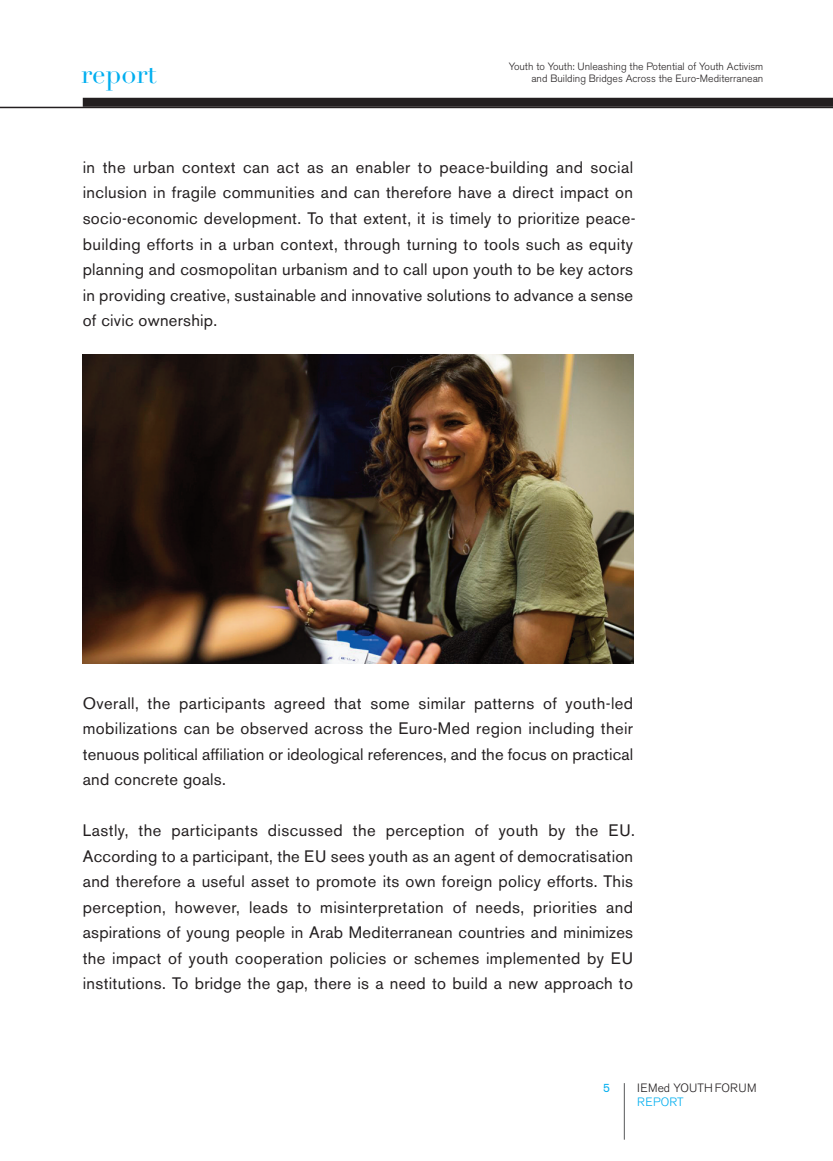
<style>
.page{position:relative;width:833px;height:1161px;background:#fff}
.page>*{position:absolute;margin:0;border:0;box-sizing:border-box;transform-origin:0 0}
.t1{font:27px "Didot LH";color:#00aeef}
.t2{font:16.5px/25.5px "Akzidenz Grotesk BE";letter-spacing:.02em;color:#231f20;text-align:justify}
.t3{font:300 12px "Akzidenz Grotesk BE";letter-spacing:.01em;color:#231f20}
.t4{font:300 12px "Akzidenz Grotesk BE";letter-spacing:.02em;color:#00aeef}
.t5{font:12px "Akzidenz Grotesk BE";color:#00aeef}
.t6{font:300 10.5px/12px "Akzidenz Grotesk BE";color:#231f20;text-align:right}
</style>
<div class="page">
<hr style="left:624px;top:1083px;width:1px;height:56px;background:#57585a">
<hr style="left:0;top:107px;width:833px;height:1px;background:#231f20">
<div style="left:83px;top:98px;width:750px;height:9px;background:#231f20"></div>
<img style="left:83px;top:355px;width:550px;height:308px">
<h1 class="t1" style="left:81px;top:63px;width:77px">report</h1>
<p class="t6" style="left:509px;top:61px;width:256px">Youth to Youth: Unleashing the Potential of Youth Activism and Building Bridges Across the Euro-Mediterranean</p>
<p class="t2" style="left:83px;top:156px;width:554px;text-align:left">in the urban context can act as an enabler to peace-building and social inclusion in fragile communities and can therefore have a direct impact on socio-economic development. To that extent, it is timely to prioritize peace&shy;building efforts in a urban context, through turning to tools such as equity planning and cosmopolitan urbanism and to call upon youth to be key actors in providing creative, sustainable and innovative solutions to advance a sense of civic ownership.</p>
<p class="t2" style="left:83px;top:692px;width:552px">Overall, the participants agreed that some similar patterns of youth-led mobilizations can be observed across the Euro-Med region including their tenuous political affiliation or ideological references, and the focus on practical and concrete goals.</p>
<p class="t2" style="left:83px;top:819px;width:554px">Lastly, the participants discussed the perception of youth by the EU.<br>According to a participant, the EU sees youth as an agent of democratisation and therefore a useful asset to promote its own foreign policy efforts. This perception, however, leads to misinterpretation of needs, priorities and aspirations of young people in Arab Mediterranean countries and minimizes the impact of youth cooperation policies or schemes implemented by EU institutions. To bridge the gap, there is a need to build a new approach to</p>
<p class="t5" style="left:603px;top:1083px;width:8px">5</p>
<p class="t3" style="left:637px;top:1082px;width:121px">IEMed YOUTH FORUM</p>
<p class="t4" style="left:637px;top:1097px;width:48px">REPORT</p>
</div>
